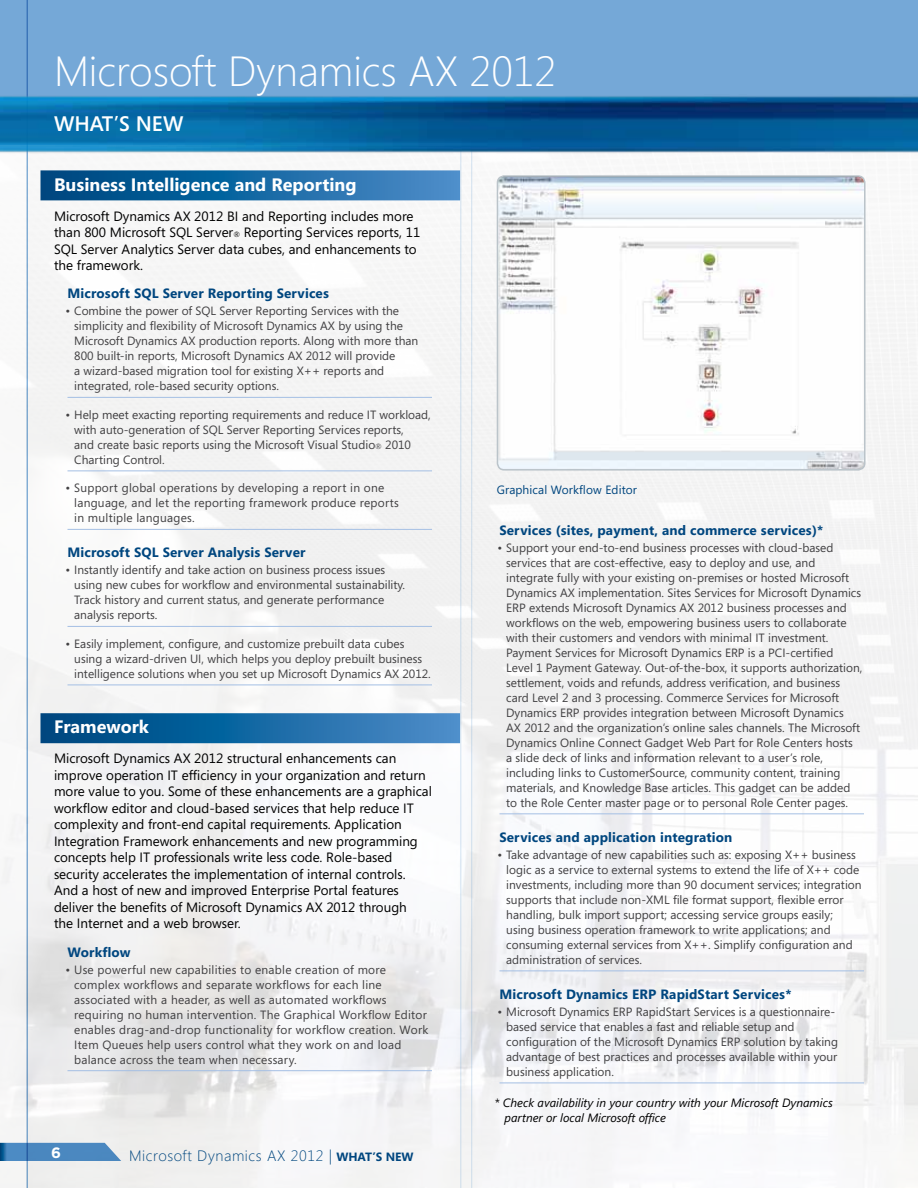
<style>
.page{position:relative;width:918px;height:1188px;background:#fff}
.page>*{position:absolute;margin:0;border:0;box-sizing:border-box;transform-origin:0 0}
.t1{font:300 42px "Segoe";color:#fff}
.t2{font:600 21px "Segoe";color:#fff}
.t3{font:700 18px "Segoe";color:#fff}
.t4{font:300 15px "Segoe";letter-spacing:.04em;color:#00467f}
.t5{font:700 15px "Gotham";color:#fff}
.t6{font:13.5px/16.5px "Segoe";color:#000}
.t7{font:700 13.5px "Segoe";letter-spacing:.01em;color:#00467f}
.t8{font:12px/15px "Segoe";color:#414042}
.t9{font:12px/15px "Segoe";letter-spacing:.02em;color:#414042}
.t10{font:italic 12px/14.4px "Segoe";color:#000}
.t11{font:12px "Segoe";letter-spacing:.01em;color:#00467f}
.t12{font:700 12px "Segoe";color:#00467f}
.s1{font-size:7.5px}
.s2{font-weight:700;font-size:12px}
</style>
<div class="page">
<img style="left:26px;top:153px;width:892px;height:1035px">
<svg style="left:461px;top:153px;width:11px;height:1035px"></svg>
<div style="left:0;top:0;width:26px;height:1188px;background:#f8f8f8"></div>
<div style="left:0;top:0;width:918px;height:145px;background:#75a8d7"></div>
<svg style="left:0;top:1143px;width:121px;height:18px;background:#528cc1"></svg>
<hr style="left:27px;top:0;width:1px;height:1188px;background:#5091cd">
<img style="left:0;top:95px;width:918px;height:58px">
<svg style="left:40px;top:170px;width:420px;height:30px;background:#1d6aa4"></svg>
<hr style="left:68px;top:397px;width:364px;height:1px;background:#a4bfe4">
<hr style="left:68px;top:471px;width:364px;height:1px;background:#a4bfe4">
<hr style="left:68px;top:529px;width:364px;height:1px;background:#a4bfe4">
<hr style="left:68px;top:626px;width:364px;height:1px;background:#a4bfe4">
<hr style="left:68px;top:685px;width:364px;height:1px;background:#a4bfe4">
<svg style="left:40px;top:713px;width:420px;height:30px;background:#1c69a4"></svg>
<hr style="left:68px;top:1070px;width:364px;height:1px;background:#a4bfe4">
<hr style="left:500px;top:814px;width:364px;height:1px;background:#a4bfe4">
<hr style="left:500px;top:971px;width:364px;height:1px;background:#a4bfe4">
<hr style="left:500px;top:1083px;width:364px;height:1px;background:#a4bfe4">
<img style="left:497px;top:176px;width:368px;height:294px">
<div style="left:497px;top:175px;width:369px;height:296px;border:2px solid #bbc4ca;border-radius:7px"></div>
<h1 class="t1" style="left:54px;top:42px;width:504px">Microsoft Dynamics AX 2012</h1>
<h2 class="t2" style="left:54px;top:110px;width:131px">WHAT’s NEW</h2>
<h3 class="t3" style="left:54px;top:171px;width:304px">Business Intelligence and Reporting</h3>
<p class="t6" style="left:54px;top:207px;width:368px">Microsoft Dynamics AX 2012 BI and Reporting includes more than 800 Microsoft SQL Server<span class="s1">®</span> Reporting Services reports, 11<br>SQL Server Analytics Server data cubes, and enhancements to the framework.</p>
<p class="t7" style="left:68px;top:284px;width:263px">Microsoft SQL Server Reporting Services</p>
<p class="t8" style="left:74px;top:303px;width:346px;text-indent:-9px">• Combine the power of SQL Server Reporting Services with the simplicity and flexibility of Microsoft Dynamics AX by using the Microsoft Dynamics AX production reports. Along with more than 800 built-in reports, Microsoft Dynamics AX 2012 will provide<br>a wizard-based migration tool for existing X++ reports and integrated, role-based security options.</p>
<p class="t8" style="left:74px;top:407px;width:358px;text-indent:-9px">• Help meet exacting reporting requirements and reduce IT workload, with auto-generation of SQL Server Reporting Services reports,<br>and create basic reports using the Microsoft Visual Studio<span class="s1">®</span> 2010<br>Charting Control.</p>
<p class="t9" style="left:74px;top:480px;width:326px;text-indent:-9px">• Support global operations by developing a report in one language, and let the reporting framework produce reports in multiple languages.</p>
<p class="t7" style="left:68px;top:543px;width:240px">Microsoft SQL Server Analysis Server</p>
<p class="t8" style="left:74px;top:562px;width:332px;text-indent:-9px">• Instantly identify and take action on business process issues using new cubes for workflow and environmental sustainability.<br>Track history and current status, and generate performance analysis reports.</p>
<p class="t8" style="left:74px;top:636px;width:358px;text-indent:-9px">• Easily implement, configure, and customize prebuilt data cubes using a wizard-driven UI, which helps you deploy prebuilt business intelligence solutions when you set up Microsoft Dynamics AX 2012.</p>
<h3 class="t3" style="left:54px;top:714px;width:97px">Framework</h3>
<p class="t6" style="left:54px;top:750px;width:379px">Microsoft Dynamics AX 2012 structural enhancements can improve operation IT efficiency in your organization and return more value to you. Some of these enhancements are a graphical workflow editor and cloud-based services that help reduce IT complexity and front-end capital requirements. Application Integration Framework enhancements and new programming concepts help IT professionals write less code. Role-based security accelerates the implementation of internal controls.<br>And a host of new and improved Enterprise Portal features deliver the benefits of Microsoft Dynamics AX 2012 through<br>the Internet and a web browser.</p>
<p class="t7" style="left:68px;top:942px;width:65px">Workflow</p>
<p class="t9" style="left:74px;top:962px;width:356px;text-indent:-9px">• Use powerful new capabilities to enable creation of more complex workflows and separate workflows for each line associated with a header, as well as automated workflows requiring no human intervention. The Graphical Workflow Editor enables drag-and-drop functionality for workflow creation. Work Item Queues help users control what they work on and load balance across the team when necessary.</p>
<p class="t5" style="left:51px;top:1144px;width:11px">6</p>
<p class="t4" style="left:129px;top:1145px;width:228px">Microsoft Dynamics AX 2012 | <span class="s2">WHAT</span></p>
<p class="t12" style="left:372px;top:1148px;width:43px">’s NEW</p>
<p class="t11" style="left:497px;top:481px;width:142px">Graphical Workflow Editor</p>
<p class="t7" style="left:500px;top:520px;width:325px">Services (sites, payment, and commerce services)*</p>
<p class="t8" style="left:506px;top:540px;width:358px;text-indent:-9px">• Support your end-to-end business processes with cloud-based services that are cost-effective, easy to deploy and use, and integrate fully with your existing on-premises or hosted Microsoft Dynamics AX implementation. Sites Services for Microsoft Dynamics ERP extends Microsoft Dynamics AX 2012 business processes and workflows on the web, empowering business users to collaborate with their customers and vendors with minimal IT investment.<br>Payment Services for Microsoft Dynamics ERP is a PCI-certified Level 1 Payment Gateway. Out-of-the-box, it supports authorization, settlement, voids and refunds, address verification, and business card Level 2 and 3 processing. Commerce Services for Microsoft Dynamics ERP provides integration between Microsoft Dynamics<br>AX 2012 and the organization’s online sales channels. The Microsoft Dynamics Online Connect Gadget Web Part for Role Centers hosts<br>a slide deck of links and information relevant to a user’s role, including links to CustomerSource, community content, training materials, and Knowledge Base articles. This gadget can be added to the Role Center master page or to personal Role Center pages.</p>
<p class="t7" style="left:500px;top:827px;width:234px">Services and application integration</p>
<p class="t8" style="left:506px;top:847px;width:357px;text-indent:-9px">• Take advantage of new capabilities such as: exposing X++ business logic as a service to external systems to extend the life of X++ code investments, including more than 90 document services; integration supports that include non-XML file format support, flexible error handling, bulk import support; accessing service groups easily; using business operation framework to write applications; and consuming external services from X++. Simplify configuration and administration of services.</p>
<p class="t7" style="left:500px;top:984px;width:294px">Microsoft Dynamics ERP RapidStart Services*</p>
<p class="t8" style="left:506px;top:1004px;width:333px;text-indent:-9px">• Microsoft Dynamics ERP RapidStart Services is a questionnaire&shy;based service that enables a fast and reliable setup and configuration of the Microsoft Dynamics ERP solution by taking advantage of best practices and processes available within your business application.</p>
<p class="t10" style="left:505px;top:1096px;width:330px;text-indent:-10px">* Check availability in your country with your Microsoft Dynamics partner or local Microsoft office</p>
</div>
